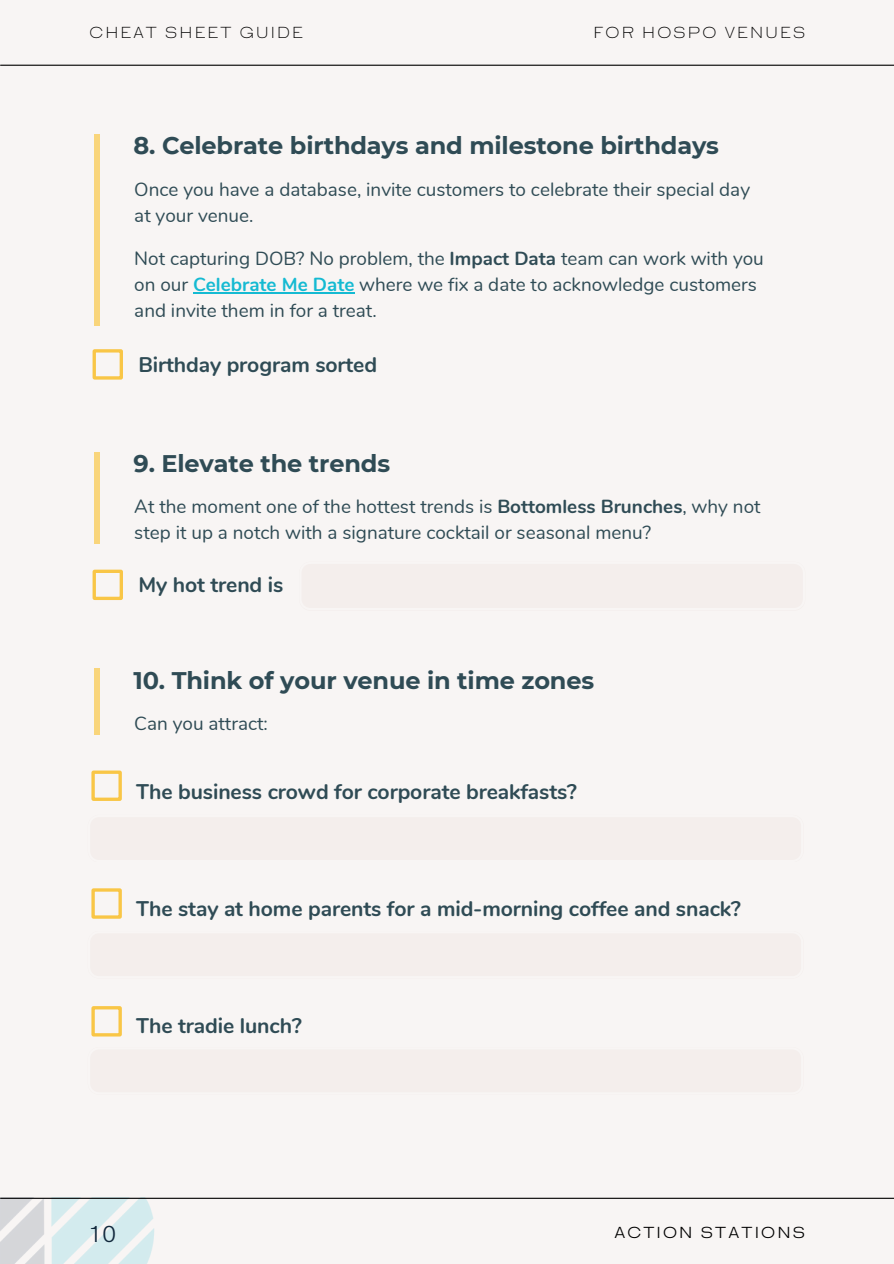
<style>
.page{position:relative;width:894px;height:1264px;background:#fff}
.page>*{position:absolute;margin:0;border:0;box-sizing:border-box;transform-origin:0 0}
.t1{font:700 24px "Montserrat";letter-spacing:-.005em;color:#2f4b55}
.t2{font:21.6px "HK Gothic";color:#11283c}
.t3{font:700 21.15px "Nunito";letter-spacing:-.005em;color:#2f4b55}
.t4{font:18.9px/26px "Nunito";color:#2f4b55}
.t5{font:300 15px "HK Gothic";letter-spacing:.145em;color:#000}
.t6{font:15px "HK Gothic";letter-spacing:.145em;color:#000}
.s1{font-weight:700}
.s2{font-weight:700;color:#15bad2}
</style>
<div class="page">
<div style="left:0;top:0;width:893px;height:1263px;background:#f8f5f4"></div>
<img style="left:0;top:1197px;width:167px;height:66px">
<hr style="left:1px;top:65px;width:892px;height:1px;background:#000">
<hr style="left:1px;top:1197px;width:892px;height:1px;background:#000">
<div style="left:94px;top:134px;width:5px;height:192px;background:#f9d57b"></div>
<div style="left:94px;top:668px;width:5px;height:66px;background:#f9d57b"></div>
<hr style="left:193px;top:292px;width:161px;height:1px;background:#15bad2">
<svg style="left:91px;top:770px;width:31px;height:31px"></svg>
<svg style="left:91px;top:1006px;width:31px;height:30px"></svg>
<svg style="left:91px;top:888px;width:31px;height:30px"></svg>
<div style="left:94px;top:452px;width:5px;height:91px;background:#f9d57b"></div>
<svg style="left:92px;top:349px;width:31px;height:30px"></svg>
<svg style="left:92px;top:569px;width:31px;height:31px"></svg>
<p class="t5" style="left:89px;top:25px;width:215px">CHEAT SHEET GUIDE</p>
<p class="t5" style="left:593px;top:25px;width:213px">FOR HOSPO VENUES</p>
<p class="t1" style="left:133px;top:130px;width:587px">8. Celebrate birthdays and milestone birthdays</p>
<p class="t4" style="left:134px;top:176px;width:617px">Once you have a database, invite customers to celebrate their special day at your venue.</p>
<p class="t4" style="left:134px;top:246px;width:631px">Not capturing DOB? No problem, the <span class="s1">Impact Data</span> team can work with you on our <span class="s2">Celebrate Me Date</span> where we fix a date to acknowledge customers and invite them in for a treat.</p>
<p class="t3" style="left:138px;top:350px;width:240px">Birthday program sorted</p>
<p class="t1" style="left:133px;top:449px;width:258px">9. Elevate the trends</p>
<p class="t4" style="left:134px;top:494px;width:627px">At the moment one of the hottest trends is <span class="s1">Bottomless Brunches</span>, why not step it up a notch with a signature cocktail or seasonal menu?</p>
<p class="t3" style="left:138px;top:571px;width:146px">My hot trend is</p>
<p class="t1" style="left:133px;top:665px;width:462px">10. Think of your venue in time zones</p>
<p class="t4" style="left:134px;top:710px;width:135px">Can you attract:</p>
<p class="t3" style="left:136px;top:777px;width:442px">The business crowd for corporate breakfasts?</p>
<p class="t3" style="left:136px;top:894px;width:606px">The stay at home parents for a mid-morning coffee and snack?</p>
<p class="t3" style="left:136px;top:1011px;width:167px">The tradie lunch?</p>
<p class="t2" style="left:88px;top:1222px;width:30px">10</p>
<p class="t6" style="left:614px;top:1224px;width:192px">ACTION STATIONS</p>
</div>
